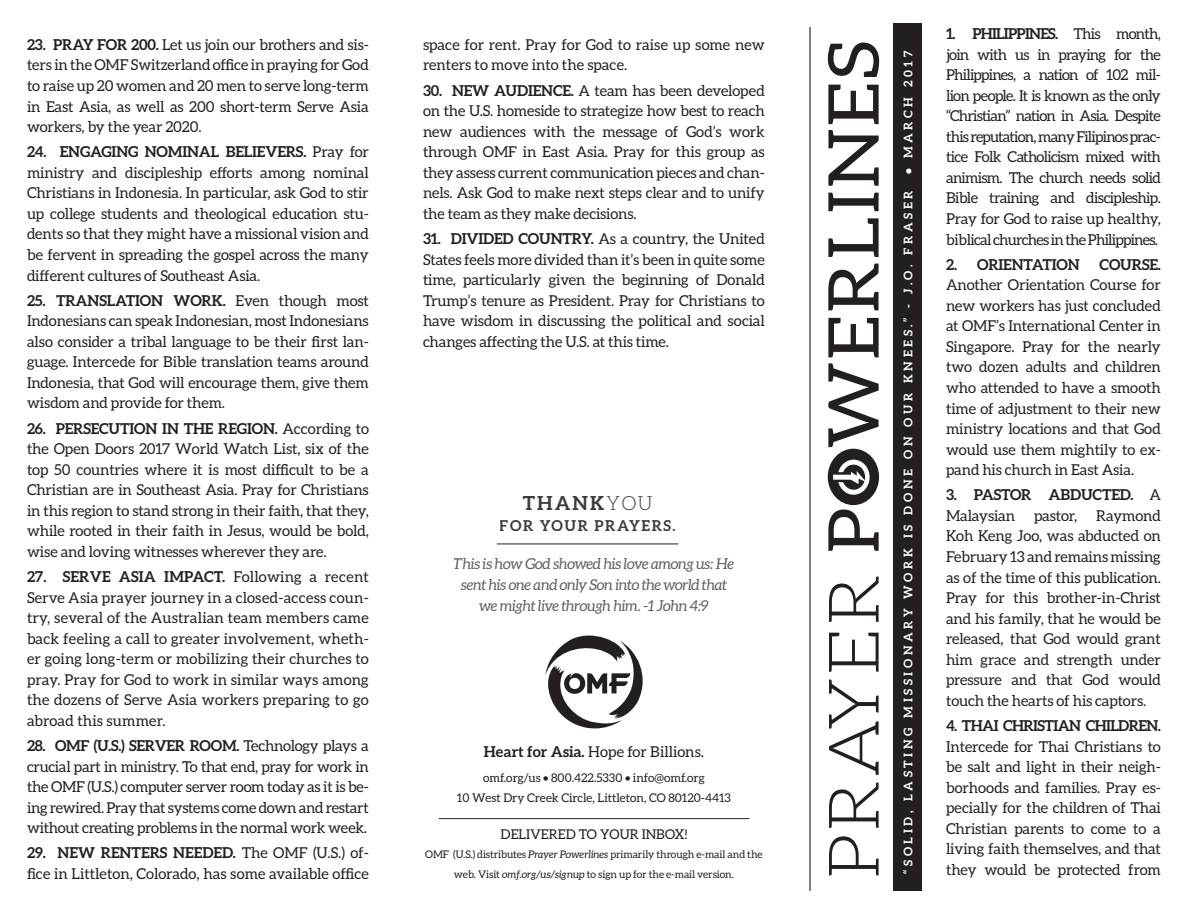
<style>
.page{position:relative;width:1188px;height:918px;background:#fff}
.page>*{position:absolute;margin:0;border:0;box-sizing:border-box;transform-origin:0 0}
.t1{font:700 19.5px "Aleo";letter-spacing:.1em;color:#231f20}
.Body_Copy_Prayer_Poi{font:15px/20.5px "Aleo";letter-spacing:-.01em;color:#231f20;text-align:justify}
.t2{font:italic 15px/20.5px "Aleo";letter-spacing:-.025em;color:#231f20;text-align:center}
.Body_Copy_Prayer_Poi-2{font:700 15px/20.5px "Aleo";letter-spacing:-.01em;color:#231f20}
.Body_Copy_Prayer_Poi-3{font:700 15px "Aleo";letter-spacing:.1em;color:#231f20}
.t3{font:13.5px "Aleo";color:#231f20}
.t4{font:12px "Aleo";color:#231f20}
.Body_Copy_Prayer_Poi-4{font:700 12px "Aleo";letter-spacing:.3em;color:#fff}
.t5{font:10.5px/19.5px "Aleo";letter-spacing:-.01em;color:#231f20;text-align:center}
.s1{font-weight:700}
.s2{font-weight:300}
.s3{font-style:italic}
.s4{font-weight:400}
</style>
<div class="page">
<div style="left:894px;top:24px;width:28px;height:867px;background:#231f20"></div>
<svg style="left:545px;top:636px;width:98px;height:92px"></svg>
<hr style="left:439px;top:818px;width:310px;height:1px;background:#231f20">
<hr style="left:497px;top:544px;width:181px;height:1px;background:#231f20">
<div style="left:828px;top:449px;width:51px;height:56px;background:#231f20;border-radius:50%"></div>
<svg style="left:829px;top:836px;width:50px;height:39px"></svg>
<svg style="left:829px;top:783px;width:50px;height:45px"></svg>
<svg style="left:829px;top:679px;width:50px;height:96px"></svg>
<svg style="left:829px;top:633px;width:50px;height:39px"></svg>
<svg style="left:829px;top:577px;width:50px;height:45px"></svg>
<svg style="left:828px;top:510px;width:51px;height:41px"></svg>
<svg style="left:828px;top:363px;width:51px;height:84px"></svg>
<svg style="left:828px;top:318px;width:51px;height:39px"></svg>
<svg style="left:828px;top:264px;width:51px;height:46px"></svg>
<svg style="left:828px;top:218px;width:51px;height:39px"></svg>
<svg style="left:828px;top:193px;width:51px;height:18px"></svg>
<svg style="left:828px;top:130px;width:51px;height:56px"></svg>
<svg style="left:828px;top:85px;width:51px;height:39px"></svg>
<svg style="left:828px;top:43px;width:51px;height:34px"></svg>
<svg style="left:833px;top:460px;width:37px;height:35px"></svg>
<hr style="left:809px;top:27px;width:2px;height:864px;background:#231f20">
<p class="Body_Copy_Prayer_Poi" style="left:27px;top:34px;width:343px"><span class="s1">23. PRAY FOR 200.</span> Let us join our brothers and sis&shy;ters in the OMF Switzerland office in praying for God to raise up 20 women and 20 men to serve long-term in East Asia, as well as 200 short-term Serve Asia workers, by the year 2020.</p>
<p class="Body_Copy_Prayer_Poi" style="left:27px;top:141px;width:344px"><span class="s1">24. ENGAGING NOMINAL BELIEVERS.</span> Pray for ministry and discipleship efforts among nominal Christians in Indonesia. In particular, ask God to stir up college students and theological education stu&shy;dents so that they might have a missional vision and be fervent in spreading the gospel across the many different cultures of Southeast Asia.</p>
<p class="Body_Copy_Prayer_Poi" style="left:27px;top:290px;width:343px"><span class="s1">25. TRANSLATION WORK.</span> Even though most Indonesians can speak Indonesian, most Indonesians also consider a tribal language to be their first lan&shy;guage. Intercede for Bible translation teams around Indonesia, that God will encourage them, give them wisdom and provide for them.</p>
<p class="Body_Copy_Prayer_Poi" style="left:27px;top:418px;width:343px"><span class="s1">26. PERSECUTION IN THE REGION.</span> According to the Open Doors 2017 World Watch List, six of the top 50 countries where it is most difficult to be a Christian are in Southeast Asia. Pray for Christians in this region to stand strong in their faith, that they, while rooted in their faith in Jesus, would be bold, wise and loving witnesses wherever they are.</p>
<p class="Body_Copy_Prayer_Poi" style="left:27px;top:566px;width:343px"><span class="s1">27. SERVE ASIA IMPACT.</span> Following a recent Serve Asia prayer journey in a closed-access coun&shy;try, several of the Australian team members came back feeling a call to greater involvement, wheth&shy;er going long-term or mobilizing their churches to pray. Pray for God to work in similar ways among the dozens of Serve Asia workers preparing to go abroad this summer.</p>
<p class="Body_Copy_Prayer_Poi" style="left:27px;top:735px;width:343px"><span class="s1">28. OMF (U.S.) SERVER ROOM.</span> Technology plays a crucial part in ministry. To that end, pray for work in the OMF (U.S.) computer server room today as it is be&shy;ing rewired. Pray that systems come down and restart without creating problems in the normal work week.</p>
<p class="Body_Copy_Prayer_Poi" style="left:27px;top:843px;width:343px"><span class="s1">29. NEW RENTERS NEEDED.</span> The OMF (U.S.) of&shy;fice in Littleton, Colorado, has some available office</p>
<p class="Body_Copy_Prayer_Poi" style="left:423px;top:34px;width:343px">space for rent. Pray for God to raise up some new renters to move into the space.</p>
<p class="Body_Copy_Prayer_Poi" style="left:423px;top:80px;width:343px"><span class="s1">30. NEW AUDIENCE.</span> A team has been developed on the U.S. homeside to strategize how best to reach new audiences with the message of God’s work through OMF in East Asia. Pray for this group as they assess current communication pieces and chan&shy;nels. Ask God to make next steps clear and to unify the team as they make decisions.</p>
<p class="Body_Copy_Prayer_Poi" style="left:423px;top:228px;width:343px"><span class="s1">31. DIVIDED COUNTRY.</span> As a country, the United States feels more divided than it’s been in quite some time, particularly given the beginning of Donald Trump’s tenure as President. Pray for Christians to have wisdom in discussing the political and social changes affecting the U.S. at this time.</p>
<h1 class="t1" style="left:523px;top:492px;width:131px">THANK<span class="s2">YOU</span></h1>
<p class="Body_Copy_Prayer_Poi-3" style="left:500px;top:517px;width:177px">FOR YOUR PRAYERS.</p>
<p class="t2" style="left:454px;top:554px;width:282px">This is how God showed his love among us: He sent his one and only Son into the world that we might live through him. -1 John 4:9</p>
<p class="Body_Copy_Prayer_Poi" style="left:484px;top:741px;width:222px"><span class="s1">Heart for Asia.</span> Hope for Billions.</p>
<p class="t4" style="left:483px;top:771px;width:223px">omf.org/us • 800.422.5330 • info@omf.org</p>
<p class="t4" style="left:457px;top:791px;width:276px">10 West Dry Creek Circle, Littleton, CO 80120-4413</p>
<p class="t3" style="left:501px;top:826px;width:188px">DELIVERED TO YOUR INBOX!</p>
<p class="t5" style="left:425px;top:845px;width:339px">OMF (U.S.) distributes <span class="s3">Prayer Powerlines</span> primarily through e-mail and the web. Visit <span class="s3">omf.org/us/signup</span> to sign up for the e-mail version.</p>
<p class="Body_Copy_Prayer_Poi-4" style="left:901px;top:174px;width:125px;rotate:-90deg">• MARCH 2017</p>
<p class="Body_Copy_Prayer_Poi-4" style="left:901px;top:874px;width:685px;rotate:-90deg">“SOLID, LASTING MISSIONARY WORK IS DONE ON OUR KNEES.” - J.O. FRASER</p>
<p class="Body_Copy_Prayer_Poi" style="left:946px;top:23px;width:216px"><span class="s1">1. PHILIPPINES.</span> This month, join with us in praying for the Philippines, a nation of 102 mil&shy;lion people. It is known as the only “Christian” nation in Asia. Despite this reputation, many Filipinos prac&shy;tice Folk Catholicism mixed with animism. The church needs solid Bible training and discipleship.<br>Pray for God to raise up healthy, biblical churches in the Philippines.</p>
<p class="Body_Copy_Prayer_Poi-2" style="left:946px;top:254px;width:135px">2. ORIENTATION</p>
<p class="Body_Copy_Prayer_Poi" style="left:946px;top:254px;width:216px;text-indent:154px"><span class="s1">COURSE.<br></span>Another Orientation Course for new workers has just concluded at OMF’s International Center in Singapore. Pray for the nearly two dozen adults and children who attended to have a smooth time of adjustment to their new ministry locations and that God would use them mightily to ex&shy;pand his church in East Asia.</p>
<p class="Body_Copy_Prayer_Poi-2" style="left:946px;top:484px;width:216px">3. PASTOR ABDUCTED. <span class="s4">A<br>Malaysian</span></p>
<p class="Body_Copy_Prayer_Poi" style="left:946px;top:505px;width:216px;text-indent:150px">Raymond Koh Keng Joo, was abducted on February 13 and remains missing as of the time of this publication.<br>Pray for this brother-in-Christ and his family, that he would be released, that God would grant him grace and strength under pressure and that God would touch the hearts of his captors.</p>
<p class="Body_Copy_Prayer_Poi" style="left:946px;top:715px;width:216px"><span class="s1">4. THAI CHRISTIAN CHILDREN.<br></span>Intercede for Thai Christians to be salt and light in their neigh&shy;borhoods and families. Pray es&shy;pecially for the children of Thai Christian parents to come to a living faith themselves, and that they would be protected from</p>
<p class="Body_Copy_Prayer_Poi" style="left:1034px;top:505px;width:45px">pastor,</p>
</div>
